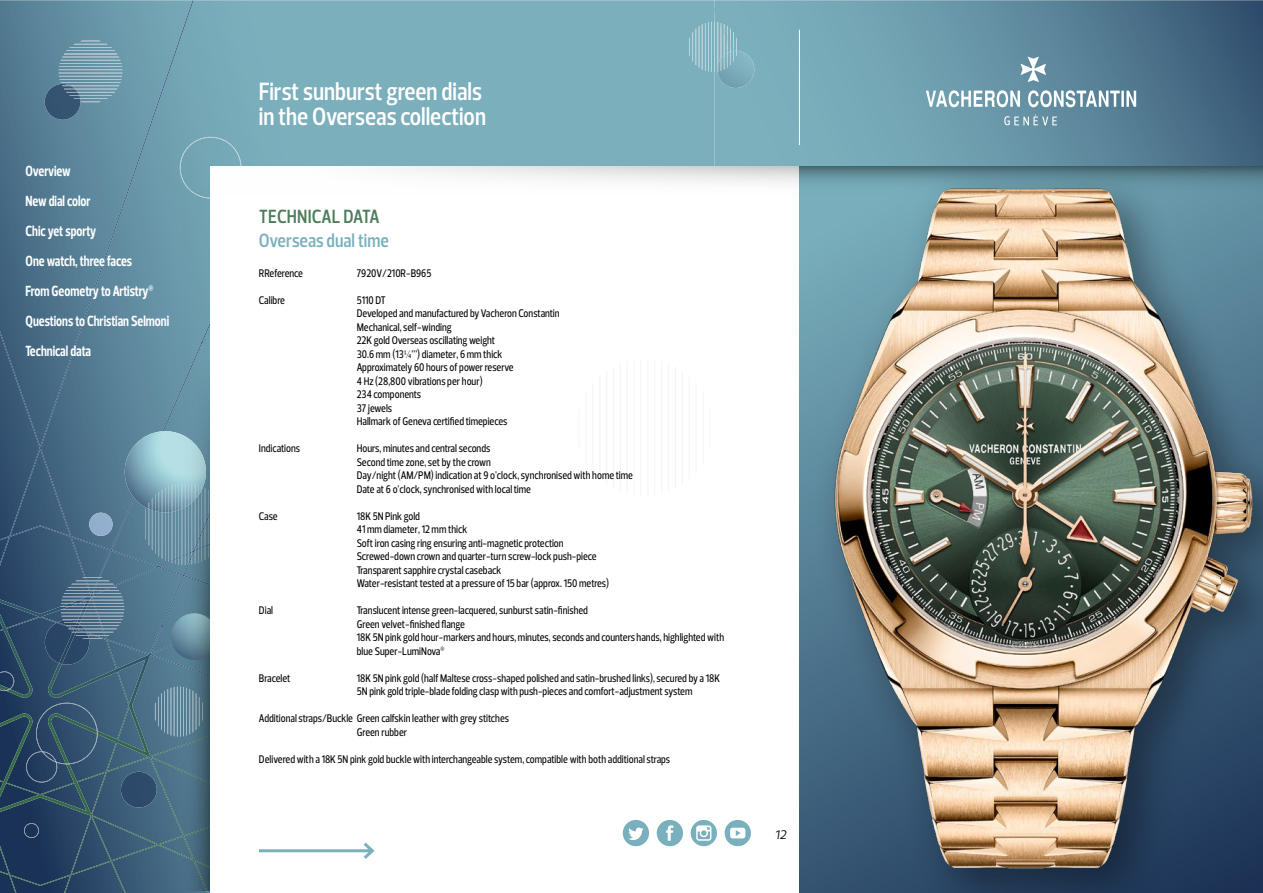
<style>
.page{position:relative;width:1263px;height:893px;background:#fff}
.page>*{position:absolute;margin:0;border:0;box-sizing:border-box;transform-origin:0 0}
.t1{font:600 25.5px/25.5px "Prelo Condensed";color:#fff}
.t2{font:600 19.5px "Prelo Condensed";color:#7ab0bd}
.t3{font:600 19.5px "Prelo Condensed";color:#4e7d5b}
.t4{font:700 15px/30px "Prelo Condensed";color:#fff;scale:.9 1}
.t5{font:italic 12.75px "Prelo";color:#000}
.t6{font:500 11.25px/13.5px "Prelo Condensed";color:#000}
</style>
<div class="page">
<div style="left:236px;top:0;width:478px;height:166px;background:#7bafbc"></div>
<svg style="left:714px;top:0;width:549px;height:166px;background:#628fa2"></svg>
<svg style="left:0;top:0;width:236px;height:893px;background:#4d738a"></svg>
<svg style="left:24px;top:823px;width:15px;height:15px"></svg>
<svg style="left:26px;top:703px;width:72px;height:79px;background:#34526b"></svg>
<svg style="left:180px;top:137px;width:61px;height:53px;background:#77a7b5"></svg>
<div style="left:121px;top:772px;width:36px;height:36px;background:#2d4a6a;border-radius:18px"></div>
<div style="left:89px;top:513px;width:24px;height:23px;background:#92afcd;border-radius:12px"></div>
<svg style="left:155px;top:686px;width:8px;height:51px"></svg>
<svg style="left:0;top:671px;width:14px;height:20px"></svg>
<svg style="left:45px;top:577px;width:79px;height:88px;background:#4d6a84"></svg>
<svg style="left:66px;top:41px;width:49px;height:10px"></svg>
<hr style="left:64px;top:53px;width:53px;height:1px;background:#a3bec9">
<svg style="left:45px;top:57px;width:77px;height:63px;background:#688da0"></svg>
<img style="left:717px;top:51px;width:37px;height:37px">
<svg style="left:689px;top:22px;width:48px;height:50px;background:#8ebac5"></svg>
<svg style="left:125px;top:431px;width:38px;height:134px;background:#6e96a9"></svg>
<svg style="left:926px;top:57px;width:210px;height:68px;background:#779dae"></svg>
<svg style="left:163px;top:190px;width:47px;height:701px;background:#648c9d"></svg>
<div style="left:210px;top:166px;width:1052px;height:727px;background:#fff"></div>
<svg style="left:385px;top:166px;width:414px;height:17px"></svg>
<svg style="left:623px;top:820px;width:26px;height:26px"></svg>
<svg style="left:657px;top:820px;width:26px;height:26px"></svg>
<svg style="left:725px;top:820px;width:26px;height:26px"></svg>
<svg style="left:691px;top:820px;width:26px;height:26px"></svg>
<hr style="left:799px;top:30px;width:1px;height:115px;background:#fff">
<img style="left:799px;top:214px;width:464px;height:679px">
<svg style="left:799px;top:166px;width:464px;height:48px;background:#7a989c"></svg>
<hr style="left:259px;top:849px;width:113px;height:3px;background:#7ab0bd">
<svg style="left:360px;top:842px;width:15px;height:17px"></svg>
<h3 class="t4" style="left:26px;top:156px;width:161px">Overview<br>New dial color<br>Chic yet sporty<br>One watch, three faces<br>From Geometry to Artistry<sup>®<br></sup>Questions to Christian Selmoni<br>Technical data</h3>
<h1 class="t1" style="left:259px;top:79px;width:229px">First sunburst green dials in the Overseas collection</h1>
<p class="t3" style="left:259px;top:205px;width:122px">TECHNICAL DATA</p>
<p class="t2" style="left:259px;top:228px;width:131px">Overseas dual time</p>
<p class="t6" style="left:259px;top:266px;width:46px">RReference</p>
<p class="t6" style="left:357px;top:266px;width:76px">7920V/210R-B965</p>
<p class="t6" style="left:259px;top:293px;width:28px">Calibre</p>
<p class="t6" style="left:357px;top:293px;width:31px">5110 DT</p>
<p class="t6" style="left:357px;top:307px;width:204px">Developed and manufactured by Vacheron Constantin</p>
<p class="t6" style="left:357px;top:320px;width:96px">Mechanical, self-winding</p>
<p class="t6" style="left:357px;top:334px;width:140px">22K gold Overseas oscillating weight</p>
<p class="t6" style="left:357px;top:347px;width:147px">30.6 mm (13¼’’’) diameter, 6 mm thick</p>
<p class="t6" style="left:357px;top:361px;width:158px">Approximately 60 hours of power reserve</p>
<p class="t6" style="left:357px;top:374px;width:127px">4 Hz (28,800 vibrations per hour)</p>
<p class="t6" style="left:357px;top:388px;width:66px">234 components</p>
<p class="t6" style="left:357px;top:401px;width:37px">37 jewels</p>
<p class="t6" style="left:357px;top:415px;width:152px">Hallmark of Geneva certified timepieces</p>
<p class="t6" style="left:259px;top:442px;width:43px">Indications</p>
<p class="t6" style="left:357px;top:442px;width:135px">Hours, minutes and central seconds</p>
<p class="t6" style="left:357px;top:455px;width:136px">Second time zone, set by the crown</p>
<p class="t6" style="left:357px;top:469px;width:278px">Day/night (AM/PM) indication at 9 o’clock, synchronised with home time</p>
<p class="t6" style="left:357px;top:482px;width:176px">Date at 6 o’clock, synchronised with local time</p>
<p class="t6" style="left:259px;top:509px;width:20px">Case</p>
<p class="t6" style="left:357px;top:509px;width:65px">18K 5N Pink gold</p>
<p class="t6" style="left:357px;top:523px;width:112px">41 mm diameter, 12 mm thick</p>
<p class="t6" style="left:357px;top:536px;width:208px">Soft iron casing ring ensuring anti-magnetic protection</p>
<p class="t6" style="left:357px;top:550px;width:241px">Screwed-down crown and quarter-turn screw-lock push-piece</p>
<p class="t6" style="left:357px;top:563px;width:146px">Transparent sapphire crystal caseback</p>
<p class="t6" style="left:357px;top:577px;width:254px">Water-resistant tested at a pressure of 15 bar (approx. 150 metres)</p>
<p class="t6" style="left:259px;top:604px;width:16px">Dial</p>
<p class="t6" style="left:357px;top:604px;width:233px">Translucent intense green-lacquered, sunburst satin-finished</p>
<p class="t6" style="left:357px;top:617px;width:110px">Green velvet-finished flange</p>
<p class="t6" style="left:357px;top:631px;width:369px">18K 5N pink gold hour-markers and hours, minutes, seconds and counters hands, highlighted with blue Super-LumiNova<sup>®</sup></p>
<p class="t6" style="left:259px;top:671px;width:33px">Bracelet</p>
<p class="t6" style="left:357px;top:671px;width:365px">18K 5N pink gold (half Maltese cross-shaped polished and satin-brushed links), secured by a 18K<br>5N pink gold triple-blade folding clasp with push-pieces and comfort-adjustment system</p>
<p class="t6" style="left:259px;top:712px;width:252px">Additional straps/Buckle Green calfskin leather with grey stitches</p>
<p class="t6" style="left:357px;top:725px;width:52px">Green rubber</p>
<p class="t6" style="left:259px;top:752px;width:413px">Delivered with a 18K 5N pink gold buckle with interchangeable system, compatible with both additional straps</p>
<p class="t5" style="left:775px;top:826px;width:13px">12</p>
</div>
